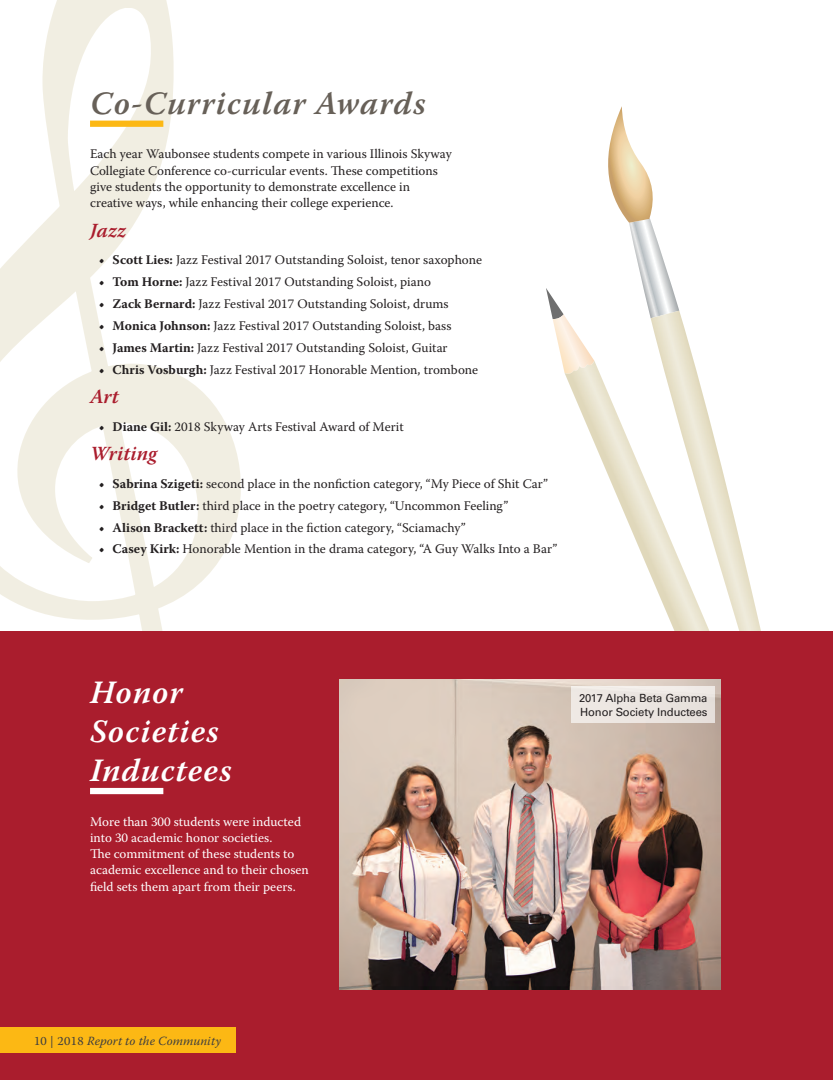
<style>
.page{position:relative;width:833px;height:1080px;background:#fff}
.page>*{position:absolute;margin:0;border:0;box-sizing:border-box;transform-origin:0 0}
.t1{font:italic 600 32.5px/39px "Warnock Pro";letter-spacing:.03em;color:#fff}
.t2{font:italic 600 32.5px "Warnock Pro";letter-spacing:.03em;color:#676058}
.t3{font:italic 600 20px "Warnock Pro";color:#aa1d2d}
.t4{font:13.12px/16.2px "Warnock Pro";color:#231f20}
.t5{font:13.12px/16.2px "Warnock Pro";color:#fff}
.t6{font:italic 12.5px "Warnock Pro";letter-spacing:.01em;color:#3e3e3f}
.t7{font:11.25px/13.5px "Univers LT Std";letter-spacing:-.01em;color:#231f20}
.s1{font-weight:700}
.s2{font-style:normal}
</style>
<div class="page">
<svg style="left:608px;top:106px;width:71px;height:209px"></svg>
<svg style="left:546px;top:288px;width:48px;height:82px"></svg>
<img style="left:564px;top:360px;width:86px;height:272px">
<img style="left:564px;top:361px;width:30px;height:13px">
<img style="left:650px;top:311px;width:143px;height:321px">
<svg style="left:0;top:0;width:241px;height:632px"></svg>
<div style="left:0;top:632px;width:832px;height:448px;background:#aa1d2d"></div>
<div style="left:0;top:1028px;width:235px;height:25px;background:#fcb814"></div>
<svg style="left:93px;top:121px;width:148px;height:6px"></svg>
<svg style="left:93px;top:788px;width:71px;height:6px"></svg>
<img style="left:339px;top:679px;width:381px;height:311px">
<div style="left:571px;top:687px;width:144px;height:36px;background:#ece6e1"></div>
<h1 class="t2" style="left:90px;top:84px;width:337px">Co-Curricular Awards</h1>
<p class="t4" style="left:90px;top:146px;width:363px">Each year Waubonsee students compete in various Illinois Skyway Collegiate Conference co-curricular events. These competitions give students the opportunity to demonstrate excellence in creative ways, while enhancing their college experience.</p>
<h2 class="t3" style="left:90px;top:218px;width:38px">Jazz</h2>
<p class="t4" style="left:99px;top:251px;width:385px"><span class="s1">• Scott Lies:</span> Jazz Festival 2017 Outstanding Soloist, tenor saxophone</p>
<p class="t4" style="left:99px;top:273px;width:333px"><span class="s1">• Tom Horne:</span> Jazz Festival 2017 Outstanding Soloist, piano</p>
<p class="t4" style="left:99px;top:295px;width:351px"><span class="s1">• Zack Bernard:</span> Jazz Festival 2017 Outstanding Soloist, drums</p>
<p class="t4" style="left:99px;top:317px;width:354px"><span class="s1">• Monica Johnson:</span> Jazz Festival 2017 Outstanding Soloist, bass</p>
<p class="t4" style="left:99px;top:339px;width:350px"><span class="s1">• James Martin:</span> Jazz Festival 2017 Outstanding Soloist, Guitar</p>
<p class="t4" style="left:99px;top:361px;width:381px"><span class="s1">• Chris Vosburgh:</span> Jazz Festival 2017 Honorable Mention, trombone</p>
<h2 class="t3" style="left:90px;top:385px;width:30px">Art</h2>
<p class="t4" style="left:99px;top:418px;width:306px"><span class="s1">• Diane Gil:</span> 2018 Skyway Arts Festival Award of Merit</p>
<h2 class="t3" style="left:90px;top:442px;width:68px">Writing</h2>
<p class="t4" style="left:99px;top:475px;width:450px"><span class="s1">• Sabrina Szigeti:</span> second place in the nonfiction category, “My Piece of Shit Car”</p>
<p class="t4" style="left:99px;top:497px;width:411px"><span class="s1">• Bridget Butler:</span> third place in the poetry category, “Uncommon Feeling”</p>
<p class="t4" style="left:99px;top:519px;width:368px"><span class="s1">• Alison Brackett:</span> third place in the fiction category, “Sciamachy”</p>
<p class="t4" style="left:99px;top:541px;width:460px"><span class="s1">• Casey Kirk:</span> Honorable Mention in the drama category, “A Guy Walks Into a Bar”</p>
<h1 class="t1" style="left:90px;top:673px;width:143px">Honor<br>Societies<br>Inductees</h1>
<p class="t5" style="left:90px;top:813px;width:220px">More than 300 students were inducted into 30 academic honor societies.<br>The commitment of these students to academic excellence and to their chosen field sets them apart from their peers.</p>
<p class="t7" style="left:579px;top:692px;width:130px">2017 Alpha Beta Gamma<br>Honor Society Inductees</p>
<p class="t6" style="left:34px;top:1033px;width:188px"><span class="s2">10 | 2018</span> Report to the Community</p>
</div>
